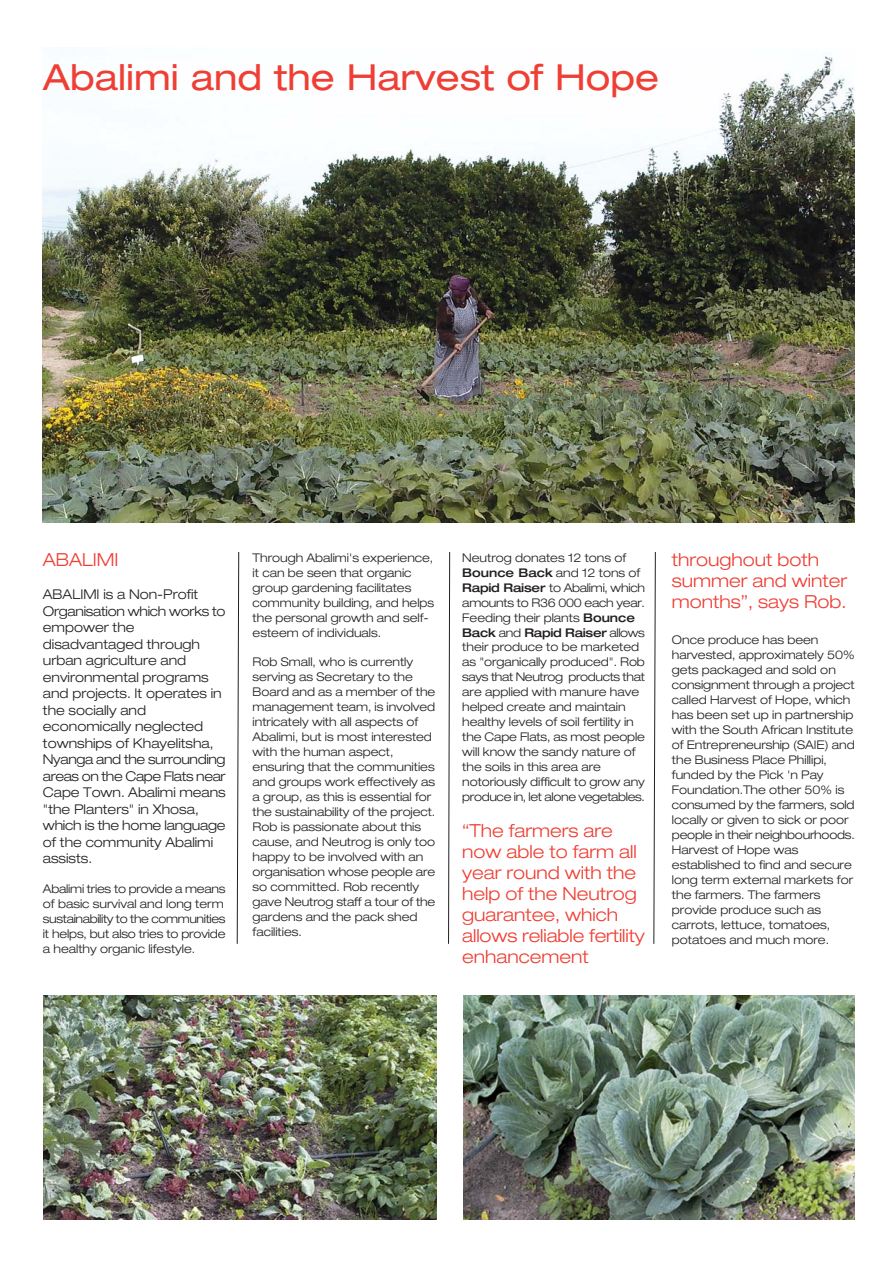
<style>
.page{position:relative;width:893px;height:1263px;background:#fff}
.page>*{position:absolute;margin:0;border:0;box-sizing:border-box;transform-origin:0 0}
.t1{font:expanded 36px "Helvetica Neue LT Std";color:#ef3e33}
.t2{font:300 expanded 18px/21px "Helvetica Neue LT Std";color:#ef3e33}
.t3{font:300 expanded 13.5px/16.5px "Helvetica Neue LT Std";color:#231f20}
.t4{font:300 expanded 12px/15px "Helvetica Neue LT Std";color:#231f20}
.s1{font-weight:500}
</style>
<div class="page">
<img style="left:43px;top:55px;width:812px;height:467px">
<img style="left:463px;top:996px;width:392px;height:224px">
<img style="left:44px;top:996px;width:392px;height:224px">
<svg style="left:236px;top:552px;width:3px;height:392px"></svg>
<svg style="left:653px;top:552px;width:3px;height:392px"></svg>
<svg style="left:448px;top:552px;width:2px;height:392px"></svg>
<h1 class="t1" style="left:43px;top:64px;width:618px">Abalimi and the Harvest of Hope</h1>
<h2 class="t2" style="left:43px;top:552px;width:77px">ABALIMI</h2>
<p class="t3" style="left:43px;top:588px;width:184px">ABALIMI is a Non-Profit<br>Organisation which works to empower the disadvantaged through urban agriculture and environmental programs and projects. It operates in the socially and economically neglected townships of Khayelitsha,<br>Nyanga and the surrounding areas on the Cape Flats near<br>Cape Town. Abalimi means "the Planters" in Xhosa, which is the home language of the community Abalimi assists.</p>
<p class="t4" style="left:43px;top:883px;width:184px">Abalimi tries to provide a means of basic survival and long term sustainability to the communities it helps, but also tries to provide a healthy organic lifestyle.</p>
<p class="t4" style="left:253px;top:551px;width:183px">Through Abalimi's experience, it can be seen that organic group gardening facilitates community building, and helps the personal growth and self&shy;esteem of individuals.</p>
<p class="t4" style="left:253px;top:656px;width:184px">Rob Small, who is currently serving as Secretary to the<br>Board and as a member of the management team, is involved intricately with all aspects of<br>Abalimi, but is most interested with the human aspect, ensuring that the communities and groups work effectively as a group, as this is essential for the sustainability of the project.<br>Rob is passionate about this cause, and Neutrog is only too happy to be involved with an organisation whose people are so committed. Rob recently gave Neutrog staff a tour of the gardens and the pack shed facilities.</p>
<p class="t4" style="left:462px;top:551px;width:184px">Neutrog donates 12 tons of<br><span class="s1">Bounce Back</span> and 12 tons of<br><span class="s1">Rapid Raiser</span> to Abalimi, which amounts to R36 000 each year.<br>Feeding their plants <span class="s1">Bounce<br>Back</span> and <span class="s1">Rapid Raiser</span> allows their produce to be marketed as "organically produced". Rob says that Neutrog products that are applied with manure have helped create and maintain healthy levels of soil fertility in the Cape Flats, as most people will know the sandy nature of the soils in this area are notoriously difficult to grow any produce in, let alone vegetables.</p>
<h2 class="t2" style="left:462px;top:822px;width:184px">“The farmers are now able to farm all year round with the help of the Neutrog guarantee, which allows reliable fertility enhancement</h2>
<h2 class="t2" style="left:672px;top:552px;width:177px">throughout both summer and winter months”, says Rob.</h2>
<p class="t4" style="left:672px;top:634px;width:184px">Once produce has been harvested, approximately 50% gets packaged and sold on consignment through a project called Harvest of Hope, which has been set up in partnership with the South African Institute of Entrepreneurship (SAIE) and the Business Place Phillipi, funded by the Pick 'n Pay<br>Foundation.The other 50% is consumed by the farmers, sold locally or given to sick or poor people in their neighbourhoods.<br>Harvest of Hope was established to find and secure long term external markets for the farmers. The farmers provide produce such as carrots, lettuce, tomatoes, potatoes and much more.</p>
</div>
